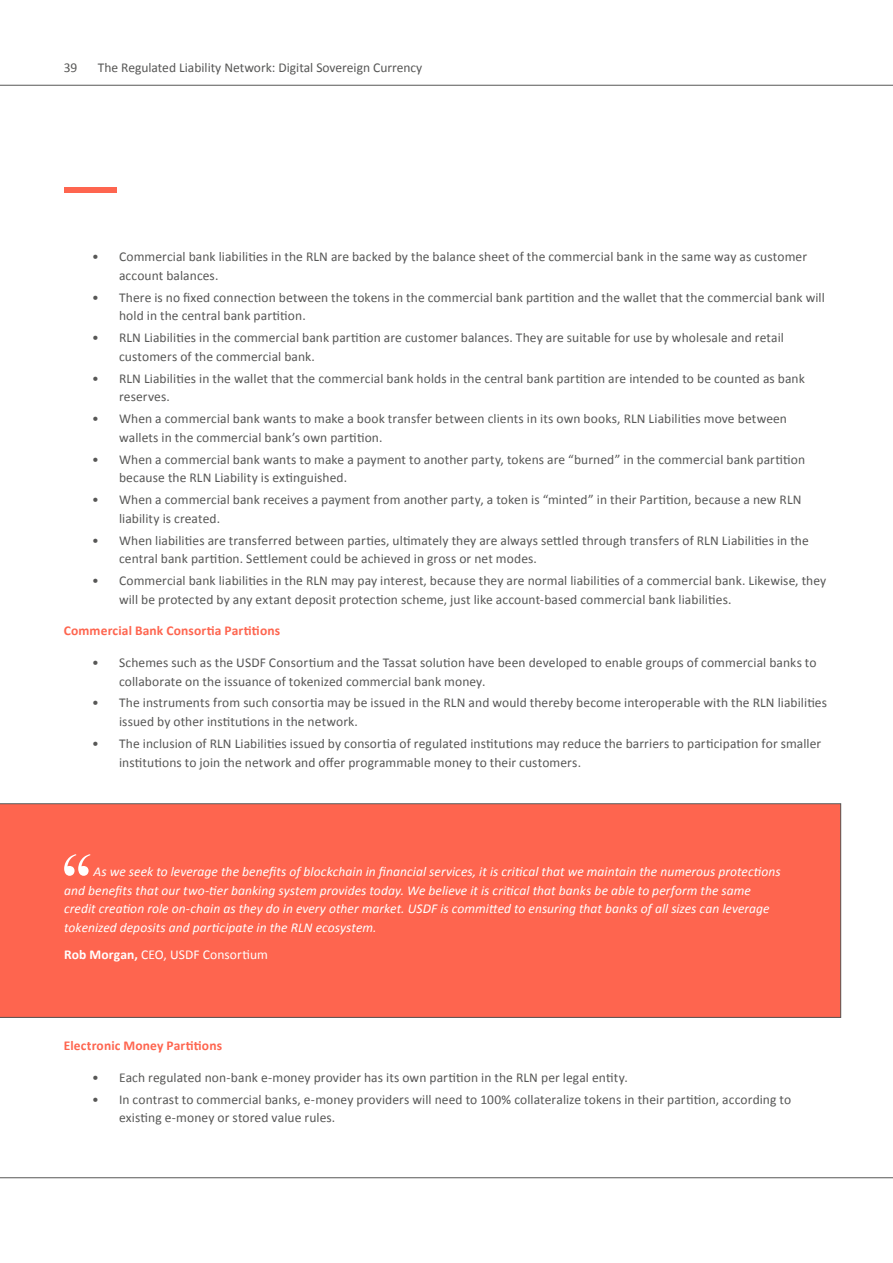
<style>
.page{position:relative;width:893px;height:1263px;background:#fff}
.page>*{position:absolute;margin:0;border:0;box-sizing:border-box;transform-origin:0 0}
.t1{font:13.5px/18.8px "Calibri";letter-spacing:.005em;color:#575756}
.t2{font:italic 13.5px/18.8px "Calibri";letter-spacing:.005em;color:#fff}
.t3{font:700 13.5px "Calibri";letter-spacing:.01em;color:#fe654f}
.t4{font:13.5px "Calibri";letter-spacing:.01em;color:#fff}
.s1{font-weight:700}
</style>
<div class="page">
<hr style="left:0;top:1177px;width:893px;height:1px;background:#575756">
<hr style="left:0;top:85px;width:893px;height:1px;background:#575756">
<div style="left:0;top:803px;width:841px;height:214px;background:#fe654f"></div>
<div style="left:64px;top:187px;width:53px;height:6px;background:#fe654f"></div>
<svg style="left:64px;top:854px;width:26px;height:22px"></svg>
<p class="t1" style="left:64px;top:57px;width:15px">39</p>
<p class="t1" style="left:98px;top:57px;width:326px">The Regulated Liability Network: Digital Sovereign Currency</p>
<p class="t1" style="left:119px;top:247px;width:689px;text-indent:-27px">• Commercial bank liabilities in the RLN are backed by the balance sheet of the commercial bank in the same way as customer account balances.</p>
<p class="t1" style="left:119px;top:287px;width:707px;text-indent:-27px">• There is no fixed connection between the tokens in the commercial bank partition and the wallet that the commercial bank will hold in the central bank partition.</p>
<p class="t1" style="left:119px;top:328px;width:666px;text-indent:-27px">• RLN Liabilities in the commercial bank partition are customer balances. They are suitable for use by wholesale and retail customers of the commercial bank.</p>
<p class="t1" style="left:119px;top:368px;width:687px;text-indent:-27px">• RLN Liabilities in the wallet that the commercial bank holds in the central bank partition are intended to be counted as bank reserves.</p>
<p class="t1" style="left:119px;top:409px;width:669px;text-indent:-27px">• When a commercial bank wants to make a book transfer between clients in its own books, RLN Liabilities move between wallets in the commercial bank’s own partition.</p>
<p class="t1" style="left:119px;top:449px;width:688px;text-indent:-27px">• When a commercial bank wants to make a payment to another party, tokens are “burned” in the commercial bank partition because the RLN Liability is extinguished.</p>
<p class="t1" style="left:119px;top:490px;width:684px;text-indent:-27px">• When a commercial bank receives a payment from another party, a token is “minted” in their Partition, because a new RLN liability is created.</p>
<p class="t1" style="left:119px;top:530px;width:691px;text-indent:-27px">• When liabilities are transferred between parties, ultimately they are always settled through transfers of RLN Liabilities in the central bank partition. Settlement could be achieved in gross or net modes.</p>
<p class="t1" style="left:119px;top:571px;width:709px;text-indent:-27px">• Commercial bank liabilities in the RLN may pay interest, because they are normal liabilities of a commercial bank. Likewise, they will be protected by any extant deposit protection scheme, just like account-based commercial bank liabilities.</p>
<p class="t3" style="left:64px;top:621px;width:218px">Commercial Bank Consortia Partitions</p>
<p class="t1" style="left:119px;top:653px;width:699px;text-indent:-27px">• Schemes such as the USDF Consortium and the Tassat solution have been developed to enable groups of commercial banks to collaborate on the issuance of tokenized commercial bank money.</p>
<p class="t1" style="left:119px;top:693px;width:709px;text-indent:-27px">• The instruments from such consortia may be issued in the RLN and would thereby become interoperable with the RLN liabilities issued by other institutions in the network.</p>
<p class="t1" style="left:119px;top:734px;width:704px;text-indent:-27px">• The inclusion of RLN Liabilities issued by consortia of regulated institutions may reduce the barriers to participation for smaller institutions to join the network and offer programmable money to their customers.</p>
<p class="t2" style="left:64px;top:861px;width:718px;text-indent:29px">As we seek to leverage the benefits of blockchain in financial services, it is critical that we maintain the numerous protections and benefits that our two-tier banking system provides today. We believe it is critical that banks be able to perform the same credit creation role on-chain as they do in every other market. USDF is committed to ensuring that banks of all sizes can leverage tokenized deposits and participate in the RLN ecosystem.</p>
<p class="t4" style="left:64px;top:945px;width:205px"><span class="s1">Rob Morgan,</span> CEO, USDF Consortium</p>
<p class="t3" style="left:64px;top:1036px;width:160px">Electronic Money Partitions</p>
<p class="t1" style="left:92px;top:1067px;width:537px">• Each regulated non-bank e-money provider has its own partition in the RLN per legal entity.</p>
<p class="t1" style="left:119px;top:1089px;width:674px;text-indent:-27px">• In contrast to commercial banks, e-money providers will need to 100% collateralize tokens in their partition, according to existing e-money or stored value rules.</p>
</div>
